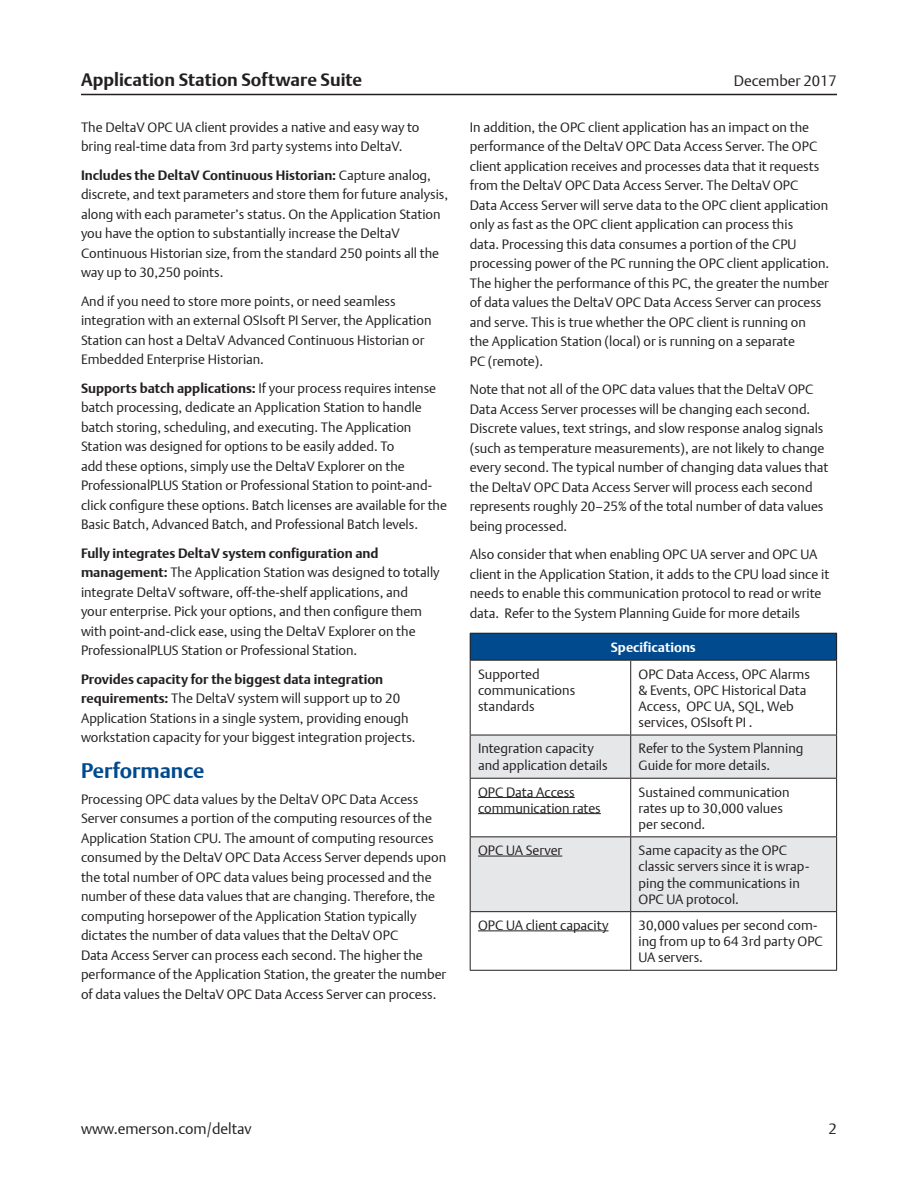
<style>
.page{position:relative;width:918px;height:1188px;background:#fff}
.page>*{position:absolute;margin:0;border:0;box-sizing:border-box;transform-origin:0 0}
.Subhead_1{font:700 21px "DTL Argo T";color:#004a8d}
.t1{font:700 18px "DTL Argo T";color:#231f20}
.t2{font:15px "DTL Argo T Light";color:#231f20}
.Body_Text{font:13.5px/19.5px "DTL Argo T Light";color:#231f20}
.Body_Text_nested_Lea{font:13.5px/19.5px "DTL Argo T Light";color:#231f20}
.Table_Text{font:13.5px/16.2px "DTL Argo T Light";color:#231f20}
.Table_Header{font:700 13.5px "DTL Argo T";color:#fff}
.s1{font-family:"DTL Argo T";font-weight:700}
</style>
<div class="page">
<hr style="left:81px;top:94px;width:756px;height:1px;background:#231f20">
<div style="left:470px;top:633px;width:367px;height:27px;background:#004a8d"></div>
<svg style="left:471px;top:736px;width:365px;height:175px;fill:#e6e7e9"></svg>
<hr style="left:470px;top:633px;width:161px;height:1px;background:#231f20">
<svg style="left:470px;top:634px;width:1px;height:26px"></svg>
<hr style="left:631px;top:633px;width:206px;height:1px;background:#231f20">
<svg style="left:836px;top:634px;width:1px;height:26px"></svg>
<hr style="left:470px;top:660px;width:161px;height:1px;background:#231f20">
<hr style="left:470px;top:661px;width:1px;height:74px;background:#231f20">
<hr style="left:631px;top:660px;width:206px;height:1px;background:#231f20">
<hr style="left:630px;top:661px;width:1px;height:74px;background:#231f20">
<hr style="left:836px;top:661px;width:1px;height:74px;background:#231f20">
<hr style="left:470px;top:735px;width:161px;height:1px;background:#231f20">
<hr style="left:470px;top:735px;width:1px;height:43px;background:#231f20">
<hr style="left:631px;top:735px;width:206px;height:1px;background:#231f20">
<hr style="left:630px;top:735px;width:1px;height:43px;background:#231f20">
<hr style="left:836px;top:735px;width:1px;height:43px;background:#231f20">
<hr style="left:470px;top:778px;width:161px;height:1px;background:#231f20">
<hr style="left:470px;top:779px;width:1px;height:57px;background:#231f20">
<hr style="left:631px;top:778px;width:206px;height:1px;background:#231f20">
<hr style="left:630px;top:779px;width:1px;height:57px;background:#231f20">
<hr style="left:836px;top:779px;width:1px;height:57px;background:#231f20">
<hr style="left:470px;top:836px;width:161px;height:1px;background:#231f20">
<hr style="left:470px;top:837px;width:1px;height:74px;background:#231f20">
<hr style="left:631px;top:836px;width:206px;height:1px;background:#231f20">
<hr style="left:630px;top:837px;width:1px;height:74px;background:#231f20">
<hr style="left:836px;top:837px;width:1px;height:74px;background:#231f20">
<hr style="left:470px;top:911px;width:161px;height:1px;background:#231f20">
<hr style="left:470px;top:912px;width:1px;height:58px;background:#231f20">
<hr style="left:631px;top:911px;width:206px;height:1px;background:#231f20">
<hr style="left:630px;top:912px;width:1px;height:58px;background:#231f20">
<hr style="left:836px;top:912px;width:1px;height:58px;background:#231f20">
<hr style="left:470px;top:970px;width:161px;height:1px;background:#231f20">
<hr style="left:631px;top:970px;width:206px;height:1px;background:#231f20">
<hr style="left:478px;top:797px;width:97px;height:1px;background:#231f20">
<hr style="left:478px;top:813px;width:123px;height:1px;background:#231f20">
<hr style="left:478px;top:856px;width:84px;height:1px;background:#231f20">
<hr style="left:478px;top:931px;width:131px;height:1px;background:#231f20">
<h2 class="t1" style="left:81px;top:69px;width:283px">Application Station Software Suite</h2>
<p class="t2" style="left:734px;top:72px;width:105px">December 2017</p>
<p class="Body_Text_nested_Lea" style="left:81px;top:117px;width:340px">The DeltaV OPC UA client provides a native and easy way to bring real-time data from 3rd party systems into DeltaV.</p>
<p class="Body_Text_nested_Lea" style="left:81px;top:165px;width:369px"><span class="s1">Includes the DeltaV Continuous Historian:</span> Capture analog, discrete, and text parameters and store them for future analysis, along with each parameter’s status. On the Application Station you have the option to substantially increase the DeltaV Continuous Historian size, from the standard 250 points all the way up to 30,250 points.</p>
<p class="Body_Text" style="left:81px;top:291px;width:352px">And if you need to store more points, or need seamless integration with an external OSIsoft PI Server, the Application Station can host a DeltaV Advanced Continuous Historian or Embedded Enterprise Historian.</p>
<p class="Body_Text_nested_Lea" style="left:81px;top:378px;width:368px"><span class="s1">Supports batch applications:</span> If your process requires intense batch processing, dedicate an Application Station to handle batch storing, scheduling, and executing. The Application Station was designed for options to be easily added. To<br>add these options, simply use the DeltaV Explorer on the ProfessionalPLUS Station or Professional Station to point-and&shy;click configure these options. Batch licenses are available for the Basic Batch, Advanced Batch, and Professional Batch levels.</p>
<p class="Body_Text_nested_Lea" style="left:81px;top:543px;width:360px"><span class="s1">Fully integrates DeltaV system configuration and management:</span> The Application Station was designed to totally integrate DeltaV software, off-the-shelf applications, and<br>your enterprise. Pick your options, and then configure them with point-and-click ease, using the DeltaV Explorer on the ProfessionalPLUS Station or Professional Station.</p>
<p class="Body_Text_nested_Lea" style="left:81px;top:669px;width:336px"><span class="s1">Provides capacity for the biggest data integration requirements:</span> The DeltaV system will support up to 20<br>Application Stations in a single system, providing enough workstation capacity for your biggest integration projects.</p>
<p class="Subhead_1" style="left:81px;top:758px;width:125px">Performance</p>
<p class="Body_Text" style="left:81px;top:789px;width:367px">Processing OPC data values by the DeltaV OPC Data Access Server consumes a portion of the computing resources of the Application Station CPU. The amount of computing resources consumed by the DeltaV OPC Data Access Server depends upon the total number of OPC data values being processed and the number of these data values that are changing. Therefore, the computing horsepower of the Application Station typically dictates the number of data values that the DeltaV OPC<br>Data Access Server can process each second. The higher the performance of the Application Station, the greater the number of data values the DeltaV OPC Data Access Server can process.</p>
<p class="Body_Text" style="left:470px;top:117px;width:361px">In addition, the OPC client application has an impact on the performance of the DeltaV OPC Data Access Server. The OPC client application receives and processes data that it requests from the DeltaV OPC Data Access Server. The DeltaV OPC<br>Data Access Server will serve data to the OPC client application only as fast as the OPC client application can process this<br>data. Processing this data consumes a portion of the CPU processing power of the PC running the OPC client application.<br>The higher the performance of this PC, the greater the number of data values the DeltaV OPC Data Access Server can process and serve. This is true whether the OPC client is running on<br>the Application Station (local) or is running on a separate<br>PC (remote).</p>
<p class="Body_Text" style="left:470px;top:380px;width:360px">Note that not all of the OPC data values that the DeltaV OPC Data Access Server processes will be changing each second.<br>Discrete values, text strings, and slow response analog signals (such as temperature measurements), are not likely to change every second. The typical number of changing data values that the DeltaV OPC Data Access Server will process each second represents roughly 20–25% of the total number of data values being processed.</p>
<p class="Body_Text" style="left:470px;top:545px;width:361px">Also consider that when enabling OPC UA server and OPC UA client in the Application Station, it adds to the CPU load since it needs to enable this communication protocol to read or write data. Refer to the System Planning Guide for more details</p>
<p class="Table_Header" style="left:611px;top:639px;width:87px">Specifications</p>
<p class="Table_Text" style="left:478px;top:666px;width:99px">Supported communications standards</p>
<p class="Table_Text" style="left:639px;top:666px;width:173px">OPC Data Access, OPC Alarms &amp; Events, OPC Historical Data<br>Access, OPC UA, SQL, Web services, OSIsoft PI .</p>
<p class="Table_Text" style="left:478px;top:740px;width:131px">Integration capacity and application details</p>
<p class="Table_Text" style="left:639px;top:740px;width:166px">Refer to the System Planning<br>Guide for more details.</p>
<p class="Table_Text" style="left:478px;top:784px;width:124px">OPC Data Access communication rates</p>
<p class="Table_Text" style="left:639px;top:784px;width:153px">Sustained communication rates up to 30,000 values per second.</p>
<p class="Table_Text" style="left:478px;top:842px;width:86px">OPC UA Server</p>
<p class="Table_Text" style="left:639px;top:842px;width:172px">Same capacity as the OPC classic servers since it is wrap&shy;ping the communications in<br>OPC UA protocol.</p>
<p class="Table_Text" style="left:478px;top:917px;width:132px">OPC UA client capacity</p>
<p class="Table_Text" style="left:639px;top:917px;width:186px">30,000 values per second com&shy;ing from up to 64 3rd party OPC<br>UA servers.</p>
<p class="t2" style="left:81px;top:1120px;width:172px">www.emerson.com/deltav</p>
<p class="t2" style="left:829px;top:1120px;width:10px">2</p>
</div>
